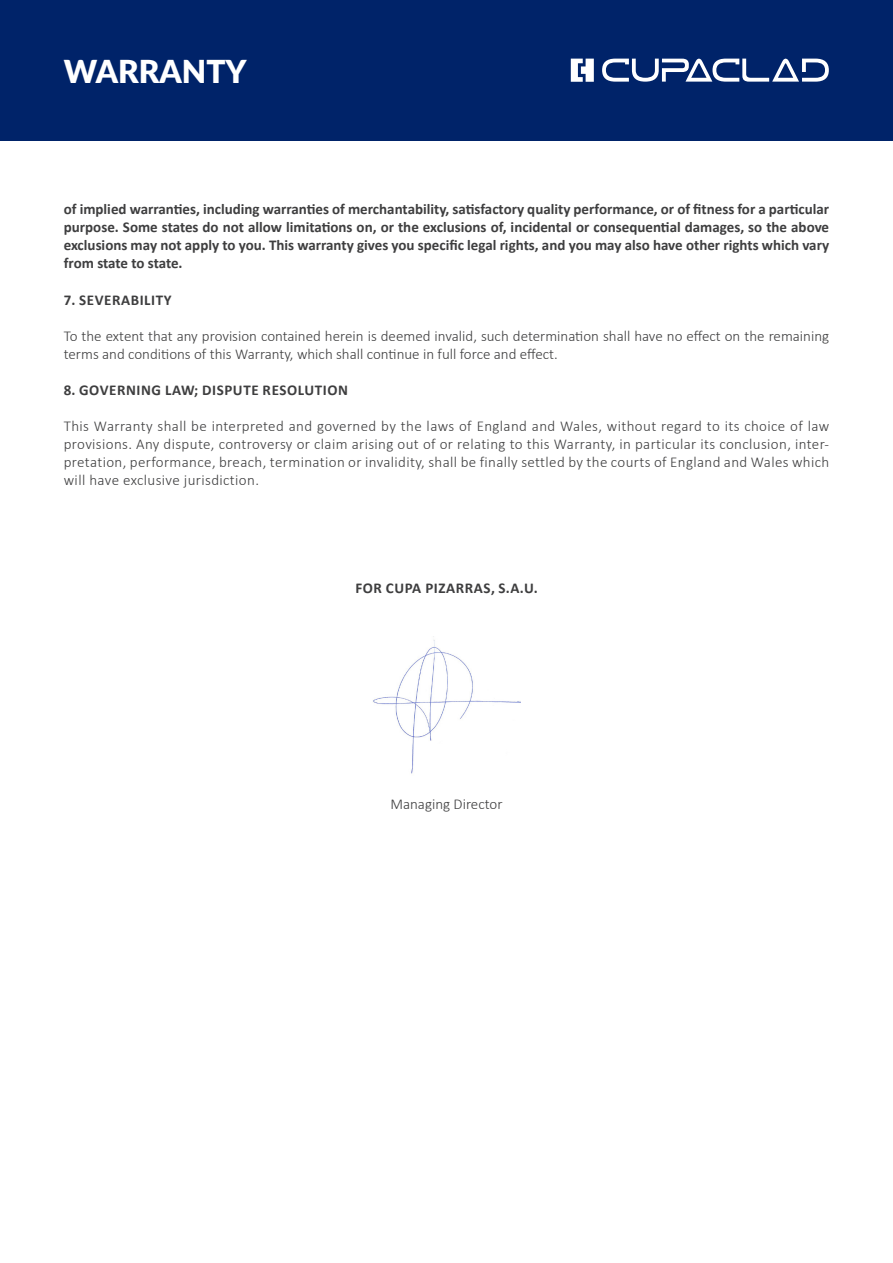
<style>
.page{position:relative;width:893px;height:1263px;background:#fff}
.page>*{position:absolute;margin:0;border:0;box-sizing:border-box;transform-origin:0 0}
.t1{font:900 31.5px "Lato";color:#fff}
.t2{font:300 15px/18px "Calibri";color:#3e3e3f}
.t3{font:700 15px/18px "Calibri";letter-spacing:.025em;color:#3e3e3f;text-align:justify}
</style>
<div class="page">
<div style="left:0;top:0;width:893px;height:140px;background:#002369"></div>
<svg style="left:602px;top:59px;width:227px;height:23px"></svg>
<svg style="left:571px;top:59px;width:23px;height:23px"></svg>
<img style="left:373px;top:640px;width:147px;height:134px">
<p class="t1" style="left:64px;top:48px;width:184px">WARRANTY</p>
<p class="t3" style="left:64px;top:200px;width:767px">of implied warranties, including warranties of merchantability, satisfactory quality performance, or of fitness for a particular purpose. Some states do not allow limitations on, or the exclusions of, incidental or consequential damages, so the above exclusions may not apply to you. This warranty gives you specific legal rights, and you may also have other rights which vary from state to state.</p>
<p class="t3" style="left:64px;top:290px;width:109px">7. SEVERABILITY</p>
<p class="t2" style="left:64px;top:326px;width:767px">To the extent that any provision contained herein is deemed invalid, such determination shall have no effect on the remaining terms and conditions of this Warranty, which shall continue in full force and effect.</p>
<p class="t3" style="left:64px;top:380px;width:286px">8. GOVERNING LAW; DISPUTE RESOLUTION</p>
<p class="t2" style="left:64px;top:416px;width:767px;text-align:justify">This Warranty shall be interpreted and governed by the laws of England and Wales, without regard to its choice of law provisions. Any dispute, controversy or claim arising out of or relating to this Warranty, in particular its conclusion, inter&shy;pretation, performance, breach, termination or invalidity, shall be finally settled by the courts of England and Wales which will have exclusive jurisdiction.</p>
<p class="t3" style="left:355px;top:578px;width:184px">FOR CUPA PIZARRAS, S.A.U.</p>
<p class="t2" style="left:390px;top:794px;width:114px">Managing Director</p>
</div>
